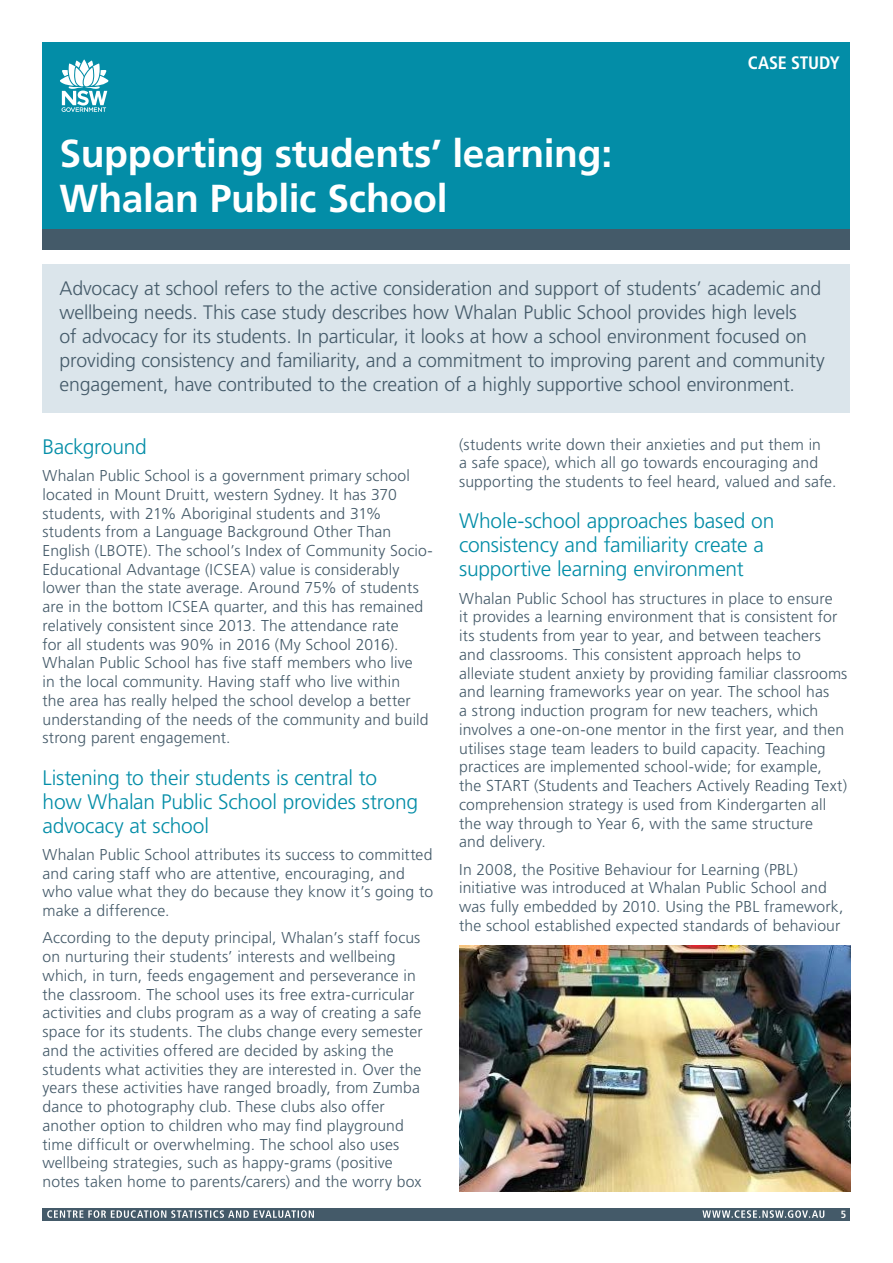
<style>
.page{position:relative;width:893px;height:1263px;background:#fff}
.page>*{position:absolute;margin:0;border:0;box-sizing:border-box;transform-origin:0 0}
.t1{font:700 39px/45px "Frutiger LT Pro";letter-spacing:-.005em;color:#fff}
.t2{font:300 21px/24px "Frutiger LT Pro";letter-spacing:-.01em;color:#038da7}
.t3{font:300 19.5px/24px "Frutiger LT Pro";letter-spacing:-.01em;color:#445a69}
.t4{font:700 condensed 18px "Frutiger LT Pro";letter-spacing:-.01em;color:#fff}
.Body_Copy{font:300 15.75px/18.8px "Frutiger LT Pro";letter-spacing:.01em;color:#445a69}
.t5{font:700 condensed 10.5px "Frutiger LT Pro";color:#fff}
</style>
<div class="page">
<div style="left:43px;top:264px;width:807px;height:148px;background:#dbe5eb"></div>
<div style="left:43px;top:43px;width:807px;height:187px;background:#038da7"></div>
<svg style="left:60px;top:60px;width:48px;height:52px"></svg>
<div style="left:43px;top:230px;width:807px;height:20px;background:#445a69"></div>
<div style="left:43px;top:1208px;width:807px;height:12px;background:#445a69"></div>
<svg style="left:47px;top:1210px;width:777px;height:8px"></svg>
<img style="left:459px;top:945px;width:391px;height:247px">
<h1 class="t1" style="left:60px;top:131px;width:554px">Supporting students’ learning:<br>Whalan Public School</h1>
<h1 class="t4" style="left:748px;top:52px;width:94px">CASE STUDY</h1>
<p class="t3" style="left:60px;top:277px;width:767px">Advocacy at school refers to the active consideration and support of students’ academic and wellbeing needs. This case study describes how Whalan Public School provides high levels<br>of advocacy for its students. In particular, it looks at how a school environment focused on providing consistency and familiarity, and a commitment to improving parent and community engagement, have contributed to the creation of a highly supportive school environment.</p>
<h1 class="t2" style="left:43px;top:435px;width:106px">Background</h1>
<p class="Body_Copy" style="left:43px;top:466px;width:392px">Whalan Public School is a government primary school located in Mount Druitt, western Sydney. It has 370 students, with 21% Aboriginal students and 31% students from a Language Background Other Than English (LBOTE). The school’s Index of Community Socio-Educational Advantage (ICSEA) value is considerably lower than the state average. Around 75% of students are in the bottom ICSEA quarter, and this has remained relatively consistent since 2013. The attendance rate<br>for all students was 90% in 2016 (My School 2016).<br>Whalan Public School has five staff members who live<br>in the local community. Having staff who live within<br>the area has really helped the school develop a better understanding of the needs of the community and build strong parent engagement.</p>
<h1 class="t2" style="left:43px;top:765px;width:377px">Listening to their students is central to how Whalan Public School provides strong advocacy at school</h1>
<p class="Body_Copy" style="left:43px;top:845px;width:392px">Whalan Public School attributes its success to committed and caring staff who are attentive, encouraging, and who value what they do because they know it’s going to make a difference.</p>
<p class="Body_Copy" style="left:43px;top:928px;width:382px">According to the deputy principal, Whalan’s staff focus on nurturing their students’ interests and wellbeing which, in turn, feeds engagement and perseverance in the classroom. The school uses its free extra-curricular activities and clubs program as a way of creating a safe space for its students. The clubs change every semester and the activities offered are decided by asking the students what activities they are interested in. Over the years these activities have ranged broadly, from Zumba dance to photography club. These clubs also offer another option to children who may find playground time difficult or overwhelming. The school also uses wellbeing strategies, such as happy-grams (positive notes taken home to parents/carers) and the worry box</p>
<p class="Body_Copy" style="left:459px;top:435px;width:379px">(students write down their anxieties and put them in<br>a safe space), which all go towards encouraging and supporting the students to feel heard, valued and safe.</p>
<h1 class="t2" style="left:459px;top:509px;width:317px">Whole-school approaches based on consistency and familiarity create a supportive learning environment</h1>
<p class="Body_Copy" style="left:459px;top:589px;width:390px">Whalan Public School has structures in place to ensure<br>it provides a learning environment that is consistent for its students from year to year, and between teachers and classrooms. This consistent approach helps to alleviate student anxiety by providing familiar classrooms and learning frameworks year on year. The school has<br>a strong induction program for new teachers, which involves a one-on-one mentor in the first year, and then utilises stage team leaders to build capacity. Teaching practices are implemented school-wide; for example, the START (Students and Teachers Actively Reading Text) comprehension strategy is used from Kindergarten all the way through to Year 6, with the same structure<br>and delivery.</p>
<p class="Body_Copy" style="left:459px;top:860px;width:386px">In 2008, the Positive Behaviour for Learning (PBL) initiative was introduced at Whalan Public School and was fully embedded by 2010. Using the PBL framework, the school established expected standards of behaviour</p>
<p class="t5" style="left:841px;top:1208px;width:7px">5</p>
</div>
